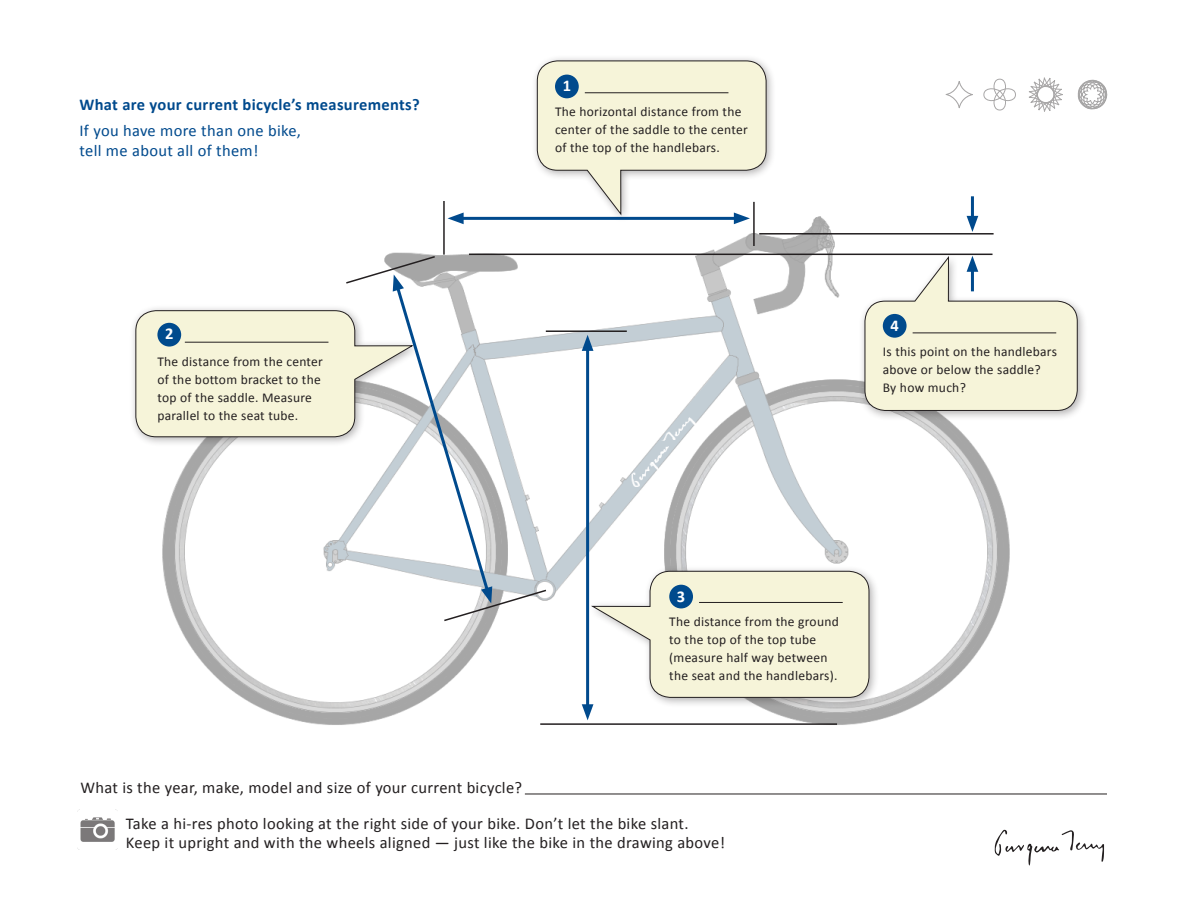
<style>
.page{position:relative;width:1188px;height:918px;background:#fff}
.page>*{position:absolute;margin:0;border:0;box-sizing:border-box;transform-origin:0 0}
.t1{font:16.5px/19.8px "Calibri";letter-spacing:.02em;color:#231f20}
.t2{font:16.5px/19.8px "Calibri";letter-spacing:.02em;color:#004a8d}
.t3{font:700 16.5px "Calibri";letter-spacing:.02em;color:#004a8d}
.t4{font:700 16.5px "Calibri";color:#fff}
.t5{font:13.5px/18px "Calibri";letter-spacing:.02em;color:#231f20}
</style>
<div class="page">
<svg style="left:1029px;top:78px;width:34px;height:34px"></svg>
<svg style="left:1077px;top:79px;width:31px;height:31px"></svg>
<svg style="left:945px;top:81px;width:28px;height:27px"></svg>
<svg style="left:983px;top:78px;width:33px;height:33px"></svg>
<img style="left:177px;top:197px;width:833px;height:528px">
<svg style="left:135px;top:255px;width:413px;height:367px"></svg>
<hr style="left:540px;top:723px;width:297px;height:2px;background:#231f20">
<hr style="left:546px;top:330px;width:81px;height:2px;background:#231f20">
<hr style="left:586px;top:345px;width:3px;height:365px;background:#004a8d">
<svg style="left:582px;top:335px;width:11px;height:16px"></svg>
<svg style="left:582px;top:704px;width:11px;height:16px"></svg>
<hr style="left:525px;top:794px;width:582px;height:1px;background:#231f20">
<img style="left:78px;top:810px;width:40px;height:40px">
<div style="left:588px;top:565px;width:292px;height:143px;background:#231f20;opacity:.35"></div>
<svg style="left:591px;top:571px;width:278px;height:127px"></svg>
<div style="left:669px;top:585px;width:24px;height:23px;background:#004a8d;border-radius:50%"></div>
<hr style="left:185px;top:342px;width:143px;height:1px;background:#231f20">
<hr style="left:699px;top:602px;width:144px;height:1px;background:#231f20">
<hr style="left:443px;top:201px;width:2px;height:54px;background:#231f20">
<hr style="left:458px;top:217px;width:282px;height:3px;background:#004a8d">
<svg style="left:448px;top:213px;width:16px;height:11px"></svg>
<hr style="left:753px;top:202px;width:2px;height:44px;background:#231f20">
<div style="left:531px;top:55px;width:246px;height:169px;background:#231f20;opacity:.35"></div>
<svg style="left:537px;top:61px;width:229px;height:163px"></svg>
<div style="left:555px;top:75px;width:24px;height:23px;background:#004a8d;border-radius:50%"></div>
<hr style="left:585px;top:93px;width:143px;height:1px;background:#231f20">
<hr style="left:469px;top:254px;width:524px;height:1px;background:#231f20">
<hr style="left:759px;top:233px;width:235px;height:2px;background:#231f20">
<div style="left:859px;top:252px;width:229px;height:169px;background:#231f20;opacity:.35"></div>
<svg style="left:865px;top:256px;width:213px;height:155px"></svg>
<hr style="left:971px;top:196px;width:3px;height:26px;background:#004a8d">
<svg style="left:967px;top:216px;width:11px;height:16px"></svg>
<svg style="left:994px;top:829px;width:110px;height:36px"></svg>
<p class="t3" style="left:79px;top:94px;width:342px">What are your current bicycle’s measurements?</p>
<p class="t2" style="left:79px;top:120px;width:223px">If you have more than one bike, tell me about all of them!</p>
<p class="t4" style="left:165px;top:324px;width:10px">2</p>
<p class="t5" style="left:157px;top:352px;width:167px">The distance from the center of the bottom bracket to the top of the saddle. Measure parallel to the seat tube.</p>
<p class="t4" style="left:563px;top:75px;width:10px">1</p>
<p class="t5" style="left:555px;top:102px;width:194px">The horizontal distance from the center of the saddle to the center of the top of the handlebars.</p>
<p class="t4" style="left:891px;top:315px;width:10px">4</p>
<p class="t5" style="left:883px;top:341px;width:176px">Is this point on the handlebars above or below the saddle?<br>By how much?</p>
<p class="t4" style="left:677px;top:586px;width:10px">3</p>
<p class="t5" style="left:669px;top:612px;width:171px">The distance from the ground to the top of the top tube (measure half way between the seat and the handlebars).</p>
<p class="t1" style="left:80px;top:777px;width:443px">What is the year, make, model and size of your current bicycle?</p>
<p class="t1" style="left:126px;top:812px;width:601px">Take a hi-res photo looking at the right side of your bike. Don’t let the bike slant.<br>Keep it upright and with the wheels aligned — just like the bike in the drawing above!</p>
</div>
